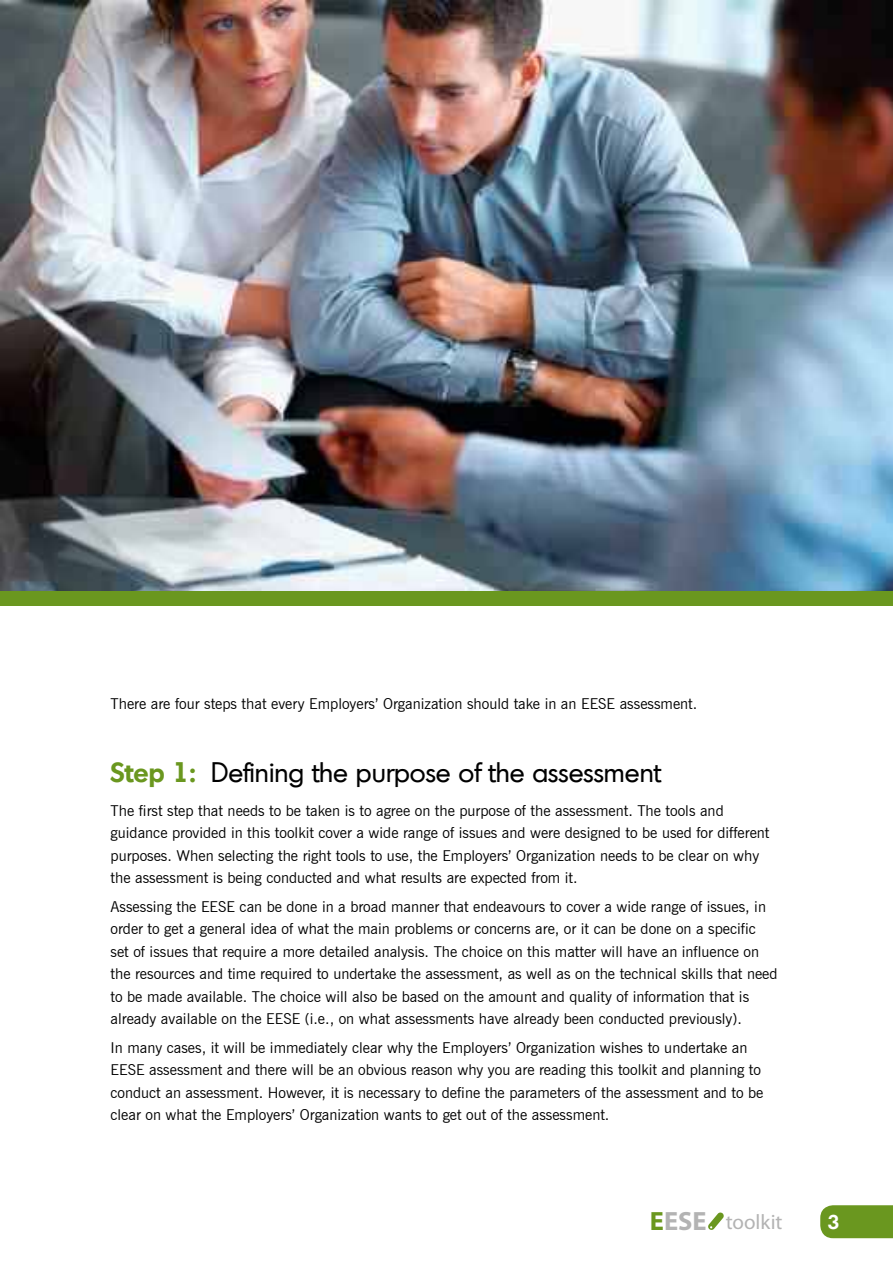
<style>
.page{position:relative;width:893px;height:1263px;background:#fff}
.page>*{position:absolute;margin:0;border:0;box-sizing:border-box;transform-origin:0 0}
.t1{font:27px "Montreal";color:#000}
.t2{font:21px "Myriad Pro";color:#b3b3b3}
.t3{font:600 19.5px "Montreal";color:#fff}
.t4{font:15px/22.5px "News Gothic BT";color:#000}
.s1{font-weight:600;color:#6a971f}
.s2{font-weight:700;font-size:26.4px;color:#6a971f}
.s3{font-weight:700;font-size:26.4px}
</style>
<div class="page">
<div style="left:820px;top:1205px;width:73px;height:33px;background:#6a971f"></div>
<svg style="left:708px;top:1212px;width:16px;height:18px"></svg>
<img style="left:0;top:0;width:893px;height:591px">
<div style="left:0;top:591px;width:893px;height:15px;background:#6a971f"></div>
<p class="t4" style="left:111px;top:692px;width:588px">There are four steps that every Employers’ Organization should take in an EESE assessment.</p>
<h1 class="t1" style="left:111px;top:755px;width:552px"><span class="s1">Step 1:</span> Defining the purpose of the assessment</h1>
<p class="t4" style="left:111px;top:799px;width:660px">The first step that needs to be taken is to agree on the purpose of the assessment. The tools and guidance provided in this toolkit cover a wide range of issues and were designed to be used for different purposes. When selecting the right tools to use, the Employers’ Organization needs to be clear on why the assessment is being conducted and what results are expected from it.</p>
<p class="t4" style="left:111px;top:895px;width:668px">Assessing the EESE can be done in a broad manner that endeavours to cover a wide range of issues, in order to get a general idea of what the main problems or concerns are, or it can be done on a specific set of issues that require a more detailed analysis. The choice on this matter will have an influence on the resources and time required to undertake the assessment, as well as on the technical skills that need to be made available. The choice will also be based on the amount and quality of information that is already available on the EESE (i.e., on what assessments have already been conducted previously).</p>
<p class="t4" style="left:111px;top:1036px;width:654px">In many cases, it will be immediately clear why the Employers’ Organization wishes to undertake an EESE assessment and there will be an obvious reason why you are reading this toolkit and planning to conduct an assessment. However, it is necessary to define the parameters of the assessment and to be clear on what the Employers’ Organization wants to get out of the assessment.</p>
<h2 class="t2" style="left:650px;top:1209px;width:134px"><span class="s2">E</span><span class="s3">ESE</span> toolkit</h2>
<h3 class="t3" style="left:827px;top:1209px;width:14px">3</h3>
</div>
